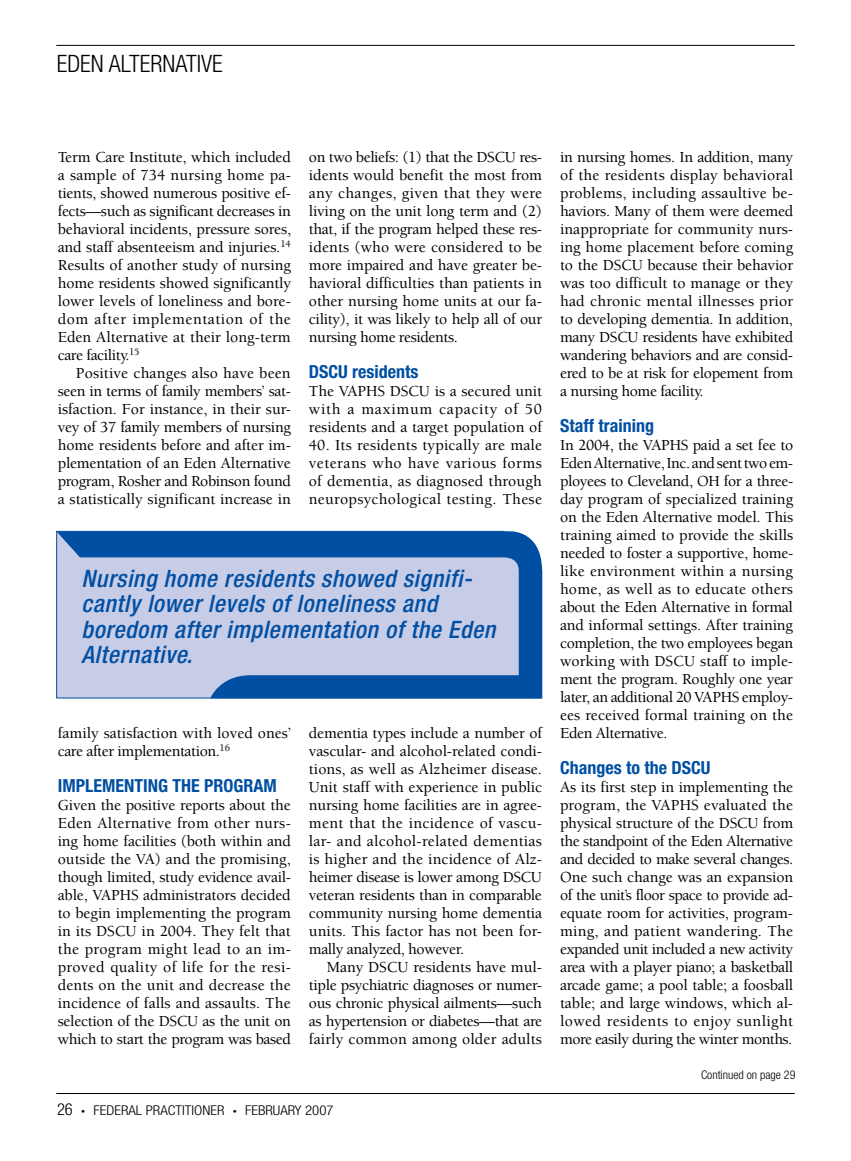
<style>
.page{position:relative;width:851px;height:1161px;background:#fff}
.page>*{position:absolute;margin:0;border:0;box-sizing:border-box;transform-origin:0 0}
.t1{font:italic 500 condensed 24px/25.5px "Helvetica Neue";letter-spacing:.025em;color:#004fa3}
.t2{font:300 condensed 24px "Helvetica Neue";color:#000}
.t3{font:700 condensed 18px "Helvetica Neue";color:#004fa3}
.t4{font:500 15.75px/18px "Berkeley";letter-spacing:-.005em;color:#000;text-align:justify}
.t5{font:300 condensed 13.5px "Helvetica Neue";color:#000;scale:1.1 1}
.t6{font:300 condensed 12px "Helvetica Neue";color:#000}
.s1{font-size:16.5px}
.s2{font-size:7.5px}
</style>
<div class="page">
<hr style="left:56px;top:1093px;width:738px;height:1px;background:#000">
<hr style="left:56px;top:45px;width:738px;height:1px;background:#000">
<svg style="left:56px;top:530px;width:486px;height:168px;background:#90a9d4"></svg>
<h1 class="t2" style="left:57px;top:50px;width:168px">EDEN ALTERNATIVE</h1>
<p class="t4" style="left:58px;top:148px;width:235px">Term Care Institute, which included a sample of 734 nursing home pa&shy;tients, showed numerous positive ef&shy;fects—such as significant decreases in behavioral incidents, pressure sores, and staff absenteeism and injuries.<sup>14<br></sup>Results of another study of nursing home residents showed significantly lower levels of loneliness and bore&shy;dom after implementation of the Eden Alternative at their long-term care facility.<sup>15</sup></p>
<p class="t4" style="left:58px;top:364px;width:235px;text-indent:18px">Positive changes also have been seen in terms of family members’ sat&shy;isfaction. For instance, in their sur&shy;vey of 37 family members of nursing home residents before and after im&shy;plementation of an Eden Alternative program, Rosher and Robinson found a statistically significant increase in</p>
<p class="t4" style="left:309px;top:148px;width:235px">on two beliefs: (1) that the DSCU res&shy;idents would benefit the most from any changes, given that they were living on the unit long term and (2) that, if the program helped these res&shy;idents (who were considered to be more impaired and have greater be&shy;havioral difficulties than patients in other nursing home units at our fa&shy;cility), it was likely to help all of our nursing home residents.</p>
<p class="t3" style="left:309px;top:361px;width:111px">DSCU residents</p>
<p class="t4" style="left:309px;top:382px;width:235px">The VAPHS DSCU is a secured unit with a maximum capacity of 50 residents and a target population of</p>
<p class="t4" style="left:309px;top:436px;width:235px">40. Its residents typically are male veterans who have various forms of dementia, as diagnosed through neuropsychological testing. These</p>
<h1 class="t1" style="left:81px;top:565px;width:415px">Nursing home residents showed signifi&shy;cantly lower levels of loneliness and boredom after implementation of the Eden Alternative.</h1>
<p class="t4" style="left:58px;top:724px;width:235px">family satisfaction with loved ones’ care after implementation.<sup>16</sup></p>
<p class="t3" style="left:58px;top:775px;width:220px">implementing the program</p>
<p class="t4" style="left:58px;top:796px;width:235px">Given the positive reports about the Eden Alternative from other nurs&shy;ing home facilities (both within and outside the VA) and the promising, though limited, study evidence avail&shy;able, VAPHS administrators decided to begin implementing the program in its DSCU in 2004. They felt that the program might lead to an im&shy;proved quality of life for the resi&shy;dents on the unit and decrease the incidence of falls and assaults. The selection of the DSCU as the unit on which to start the program was based</p>
<p class="t4" style="left:309px;top:724px;width:235px">dementia types include a number of vascular- and alcohol-related condi&shy;tions, as well as Alzheimer disease.<br>Unit staff with experience in public nursing home facilities are in agree&shy;ment that the incidence of vascu&shy;lar- and alcohol-related dementias is higher and the incidence of Alz&shy;heimer disease is lower among DSCU veteran residents than in comparable community nursing home dementia units. This factor has not been for&shy;mally analyzed, however.</p>
<p class="t4" style="left:309px;top:958px;width:235px;text-indent:18px">Many DSCU residents have mul&shy;tiple psychiatric diagnoses or numer&shy;ous chronic physical ailments—such as hypertension or diabetes—that are fairly common among older adults</p>
<p class="t5" style="left:57px;top:1103px;width:253px"><span class="s1">26</span> <span class="s2">•</span> FEDERAL PRACTITIONER <span class="s2">•</span> FEBRUARY 2007</p>
<p class="t4" style="left:560px;top:148px;width:235px">in nursing homes. In addition, many of the residents display behavioral problems, including assaultive be&shy;haviors. Many of them were deemed inappropriate for community nurs&shy;ing home placement before coming to the DSCU because their behavior was too difficult to manage or they had chronic mental illnesses prior to developing dementia. In addition, many DSCU residents have exhibited wandering behaviors and are consid&shy;ered to be at risk for elopement from a nursing home facility.</p>
<p class="t3" style="left:560px;top:415px;width:95px">Staff training</p>
<p class="t4" style="left:560px;top:436px;width:235px">In 2004, the VAPHS paid a set fee to Eden Alternative, Inc. and sent two em&shy;ployees to Cleveland, OH for a three&shy;day program of specialized training on the Eden Alternative model. This training aimed to provide the skills needed to foster a supportive, home&shy;like environment within a nursing home, as well as to educate others about the Eden Alternative in formal and informal settings. After training completion, the two employees began working with DSCU staff to imple&shy;ment the program. Roughly one year later, an additional 20 VAPHS employ&shy;ees received formal training on the Eden Alternative.</p>
<p class="t3" style="left:560px;top:757px;width:152px">Changes to the DSCU</p>
<p class="t4" style="left:560px;top:778px;width:235px">As its first step in implementing the program, the VAPHS evaluated the physical structure of the DSCU from the standpoint of the Eden Alternative and decided to make several changes.<br>One such change was an expansion of the unit’s floor space to provide ad&shy;equate room for activities, program&shy;ming, and patient wandering. The expanded unit included a new activity area with a player piano; a basketball arcade game; a pool table; a foosball table; and large windows, which al&shy;lowed residents to enjoy sunlight more easily during the winter months.</p>
<p class="t6" style="left:701px;top:1068px;width:96px">Continued on page 29</p>
</div>
